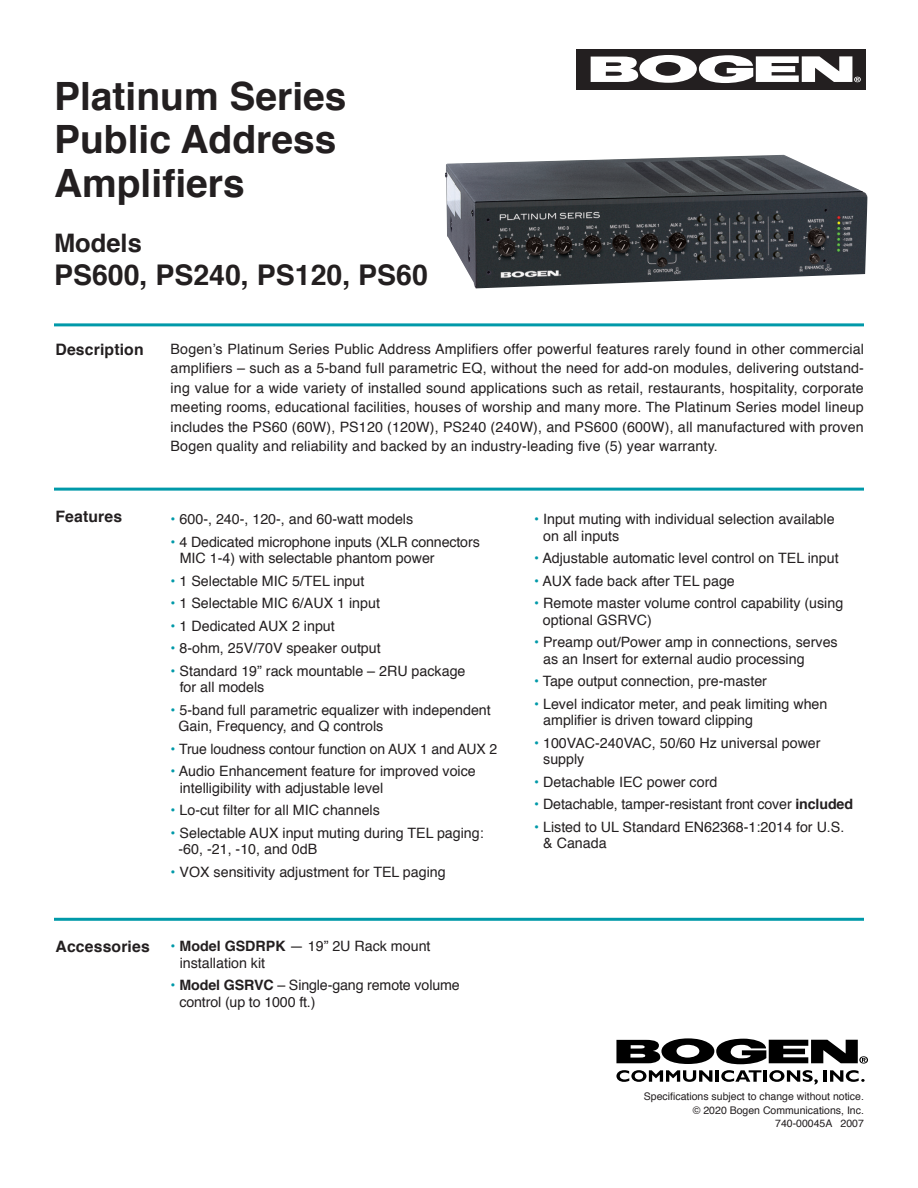
<style>
.page{position:relative;width:918px;height:1188px;background:#fff}
.page>*{position:absolute;margin:0;border:0;box-sizing:border-box;transform-origin:0 0}
.t1{font:700 39px "Helvetica";color:#231f20}
.t2{font:700 28.5px "Helvetica";color:#231f20}
.t3{font:700 25.5px "Helvetica";color:#231f20}
.t4{font:700 15.75px "Helvetica";letter-spacing:.01em;color:#231f20}
.t5{font:14.25px/16.5px "Helvetica";color:#231f20}
.t6{font:10.5px "Helvetica";color:#231f20}
.s1{font-weight:700;color:#0099a9}
.s2{font-weight:700}
</style>
<div class="page">
<div style="left:576px;top:49px;width:290px;height:40px;background:#231f20"></div>
<svg style="left:591px;top:55px;width:270px;height:28px"></svg>
<img style="left:445px;top:155px;width:423px;height:133px">
<hr style="left:54px;top:323px;width:810px;height:3px;background:#0099a9">
<hr style="left:54px;top:488px;width:810px;height:3px;background:#0099a9">
<svg style="left:616px;top:1038px;width:252px;height:26px"></svg>
<svg style="left:616px;top:1070px;width:202px;height:15px"></svg>
<svg style="left:824px;top:1070px;width:41px;height:12px"></svg>
<hr style="left:54px;top:918px;width:810px;height:3px;background:#0099a9">
<p class="t1" style="left:54px;top:65px;width:294px">Platinum Series</p>
<p class="t1" style="left:54px;top:108px;width:284px">Public Address</p>
<p class="t1" style="left:54px;top:152px;width:192px">Amplifiers</p>
<p class="t3" style="left:54px;top:222px;width:89px">Models</p>
<p class="t2" style="left:54px;top:252px;width:375px">PS600, PS240, PS120, PS60</p>
<p class="t4" style="left:56px;top:337px;width:90px">Description</p>
<p class="t5" style="left:171px;top:340px;width:695px;line-height:19.5px;text-align:justify">Bogen’s Platinum Series Public Address Amplifiers offer powerful features rarely found in other commercial amplifiers – such as a 5-band full parametric EQ, without the need for add-on modules, delivering outstand&shy;ing value for a wide variety of installed sound applications such as retail, restaurants, hospitality, corporate meeting rooms, educational facilities, houses of worship and many more. The Platinum Series model lineup includes the PS60 (60W), PS120 (120W), PS240 (240W), and PS600 (600W), all manufactured with proven Bogen quality and reliability and backed by an industry-leading five (5) year warranty.</p>
<p class="t4" style="left:56px;top:504px;width:68px">Features</p>
<p class="t5" style="left:171px;top:511px;width:244px"><span class="s1">•</span> 600-, 240-, 120-, and 60-watt models</p>
<p class="t5" style="left:180px;top:534px;width:302px;text-indent:-9px"><span class="s1">•</span> 4 Dedicated microphone inputs (XLR connectors<br>MIC 1-4) with selectable phantom power</p>
<p class="t5" style="left:171px;top:573px;width:195px"><span class="s1">•</span> 1 Selectable MIC 5/TEL input</p>
<p class="t5" style="left:171px;top:595px;width:211px"><span class="s1">•</span> 1 Selectable MIC 6/AUX 1 input</p>
<p class="t5" style="left:171px;top:618px;width:166px"><span class="s1">•</span> 1 Dedicated AUX 2 input</p>
<p class="t5" style="left:171px;top:640px;width:212px"><span class="s1">•</span> 8-ohm, 25V/70V speaker output</p>
<p class="t5" style="left:180px;top:663px;width:287px;text-indent:-9px"><span class="s1">•</span> Standard 19” rack mountable – 2RU package for all models</p>
<p class="t5" style="left:179px;top:702px;width:314px;text-indent:-8px"><span class="s1">•</span> 5-band full parametric equalizer with independent<br>Gain, Frequency, and Q controls</p>
<p class="t5" style="left:171px;top:741px;width:328px"><span class="s1">•</span> True loudness contour function on AUX 1 and AUX 2</p>
<p class="t5" style="left:180px;top:763px;width:298px;text-indent:-9px"><span class="s1">•</span> Audio Enhancement feature for improved voice intelligibility with adjustable level</p>
<p class="t5" style="left:171px;top:802px;width:211px"><span class="s1">•</span> Lo-cut filter for all MIC channels</p>
<p class="t5" style="left:171px;top:825px;width:315px"><span class="s1">•</span> Selectable AUX input muting during TEL paging:</p>
<p class="t5" style="left:179px;top:841px;width:140px">-60, -21, -10, and 0dB</p>
<p class="t5" style="left:171px;top:864px;width:277px"><span class="s1">•</span> VOX sensitivity adjustment for TEL paging</p>
<p class="t4" style="left:56px;top:934px;width:96px">Accessories</p>
<p class="t5" style="left:180px;top:938px;width:252px;text-indent:-9px"><span class="s1">•</span> <span class="s2">Model GSDRPK</span> — 19” 2U Rack mount installation kit</p>
<p class="t5" style="left:171px;top:977px;width:291px"><span class="s1">•</span> <span class="s2">Model GSRVC</span> – Single-gang remote volume</p>
<p class="t5" style="left:179px;top:994px;width:138px">control (up to 1000 ft.)</p>
<p class="t5" style="left:543px;top:511px;width:293px;text-indent:-9px"><span class="s1">•</span> Input muting with individual selection available on all inputs</p>
<p class="t5" style="left:534px;top:550px;width:306px"><span class="s1">•</span> Adjustable automatic level control on TEL input</p>
<p class="t5" style="left:534px;top:573px;width:202px"><span class="s1">•</span> AUX fade back after TEL page</p>
<p class="t5" style="left:534px;top:595px;width:311px"><span class="s1">•</span> Remote master volume control capability (using</p>
<p class="t5" style="left:543px;top:612px;width:111px">optional GSRVC)</p>
<p class="t5" style="left:543px;top:634px;width:296px;text-indent:-9px"><span class="s1">•</span> Preamp out/Power amp in connections, serves as an Insert for external audio processing</p>
<p class="t5" style="left:534px;top:673px;width:234px"><span class="s1">•</span> Tape output connection, pre-master</p>
<p class="t5" style="left:543px;top:696px;width:286px;text-indent:-9px"><span class="s1">•</span> Level indicator meter, and peak limiting when amplifier is driven toward clipping</p>
<p class="t5" style="left:543px;top:735px;width:279px;text-indent:-9px"><span class="s1">•</span> 100VAC-240VAC, 50/60 Hz universal power supply</p>
<p class="t5" style="left:534px;top:774px;width:185px"><span class="s1">•</span> Detachable IEC power cord</p>
<p class="t5" style="left:534px;top:796px;width:320px"><span class="s1">•</span> Detachable, tamper-resistant front cover <span class="s2">included</span></p>
<p class="t5" style="left:543px;top:819px;width:303px;text-indent:-9px"><span class="s1">•</span> Listed to UL Standard EN62368-1:2014 for U.S. &amp; Canada</p>
<p class="t6" style="left:644px;top:1089px;width:222px">Specifications subject to change without notice.</p>
<p class="t6" style="left:693px;top:1102px;width:173px">© 2020 Bogen Communications, Inc.</p>
<p class="t6" style="left:775px;top:1116px;width:90px">740-00045A 2007</p>
</div>
